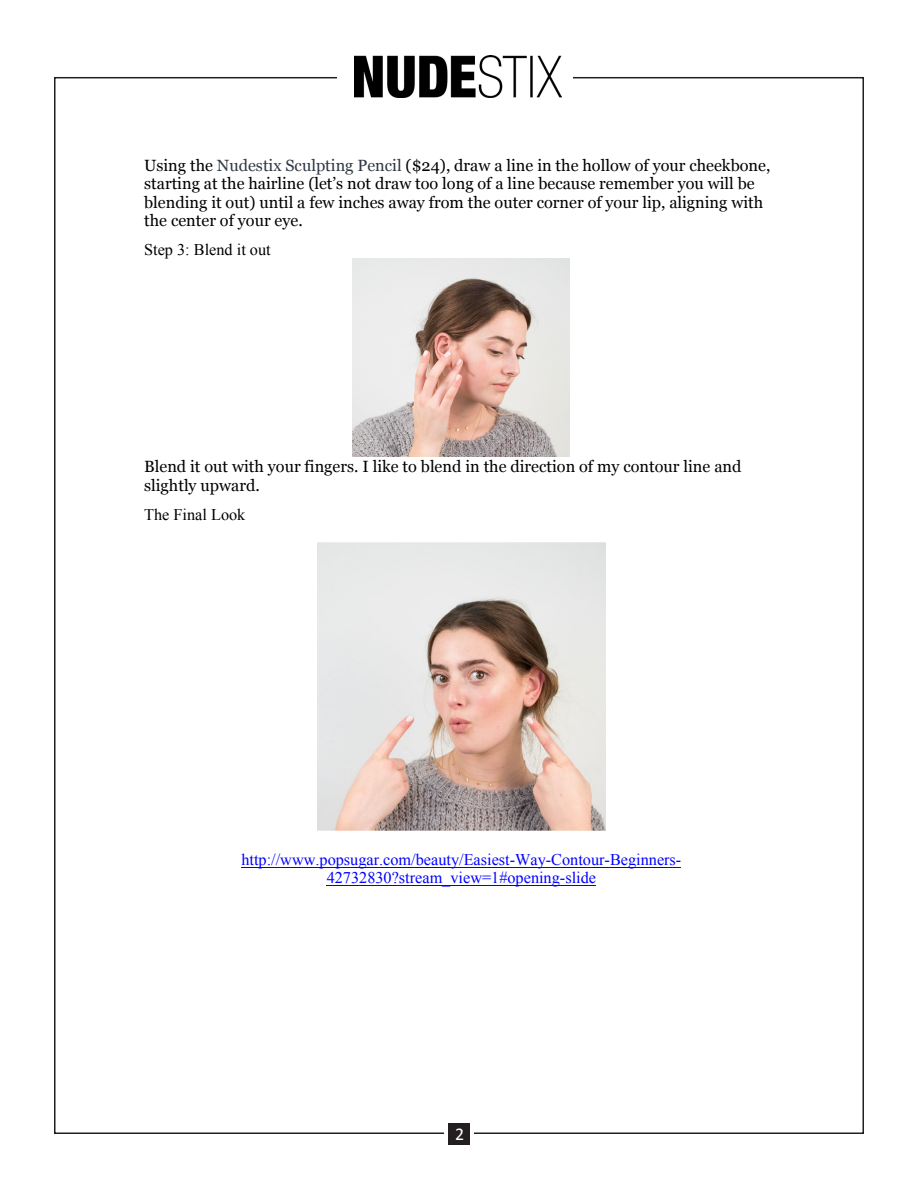
<style>
.page{position:relative;width:918px;height:1188px;background:#fff}
.page>*{position:absolute;margin:0;border:0;box-sizing:border-box;transform-origin:0 0}
.t1{font:18px "Calibri";color:#fff}
.t2{font:16.2px/18.6px "Georgia";color:#000}
.t3{font:16.2px/18.9px "Times New Roman";color:#00f;text-align:center}
.t4{font:16.2px "Times New Roman";color:#000}
.s1{color:#2f3846}
</style>
<div class="page">
<img style="left:354px;top:56px;width:208px;height:42px">
<div style="left:448px;top:1123px;width:22px;height:22px;background:#231f20"></div>
<hr style="left:241px;top:867px;width:440px;height:1px;background:#00f">
<hr style="left:327px;top:886px;width:269px;height:1px;background:#00f">
<img style="left:353px;top:259px;width:216px;height:198px">
<img style="left:317px;top:542px;width:289px;height:289px">
<p class="t2" style="left:144px;top:155px;width:628px">Using the <span class="s1">Nudestix Sculpting Pencil</span> ($24), draw a line in the hollow of your cheekbone, starting at the hairline (let’s not draw too long of a line because remember you will be blending it out) until a few inches away from the outer corner of your lip, aligning with the center of your eye.</p>
<p class="t4" style="left:144px;top:239px;width:128px">Step 3: Blend it out</p>
<p class="t2" style="left:144px;top:457px;width:599px">Blend it out with your fingers. I like to blend in the direction of my contour line and slightly upward.</p>
<p class="t4" style="left:144px;top:503px;width:103px">The Final Look</p>
<p class="t3" style="left:241px;top:849px;width:442px">http://www.popsugar.com/beauty/Easiest-Way-Contour-Beginners-<br>42732830?stream_view=1#opening-slide</p>
<p class="t1" style="left:455px;top:1123px;width:11px">2</p>
</div>
